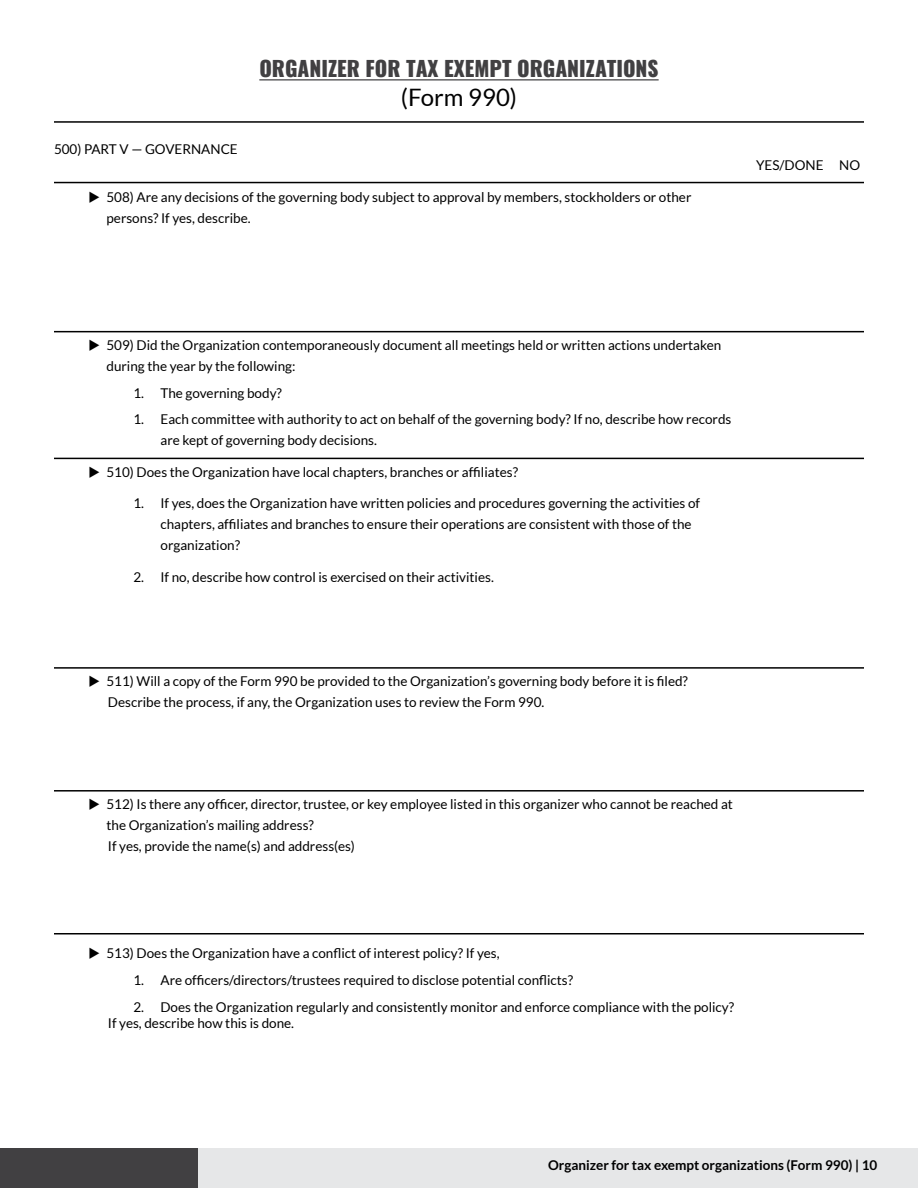
<style>
.page{position:relative;width:918px;height:1188px;background:#fff}
.page>*{position:absolute;margin:0;border:0;box-sizing:border-box;transform-origin:0 0}
.t1{font:24px "Lato";color:#000}
.t2{font:800 21px "Oswald";color:#414042}
.t3{font:13.5px/21px "Lato";color:#000}
.t4{font:700 13.5px "Lato";color:#000}
</style>
<div class="page">
<div style="left:0;top:1148px;width:198px;height:40px;background:#414042"></div>
<div style="left:198px;top:1148px;width:720px;height:40px;background:#e6e7e8"></div>
<hr style="left:259px;top:79px;width:400px;height:1px;background:#414042">
<hr style="left:54px;top:121px;width:810px;height:2px;background:#000">
<hr style="left:54px;top:182px;width:810px;height:1px;background:#000">
<hr style="left:54px;top:331px;width:810px;height:1px;background:#000">
<hr style="left:54px;top:458px;width:810px;height:1px;background:#000">
<hr style="left:54px;top:667px;width:810px;height:2px;background:#000">
<hr style="left:54px;top:790px;width:810px;height:2px;background:#000">
<hr style="left:54px;top:933px;width:810px;height:2px;background:#000">
<p class="t3" style="left:54px;top:139px;width:185px">500) PART V — GOVERNANCE</p>
<h2 class="t2" style="left:259px;top:54px;width:401px">ORGANIZER FOR TAX EXEMPT ORGANIZATIONS</h2>
<h1 class="t1" style="left:401px;top:84px;width:118px">(Form 990)</h1>
<p class="t3" style="left:107px;top:186px;width:586px">508) Are any decisions of the governing body subject to approval by members, stockholders or other persons? If yes, describe.</p>
<p class="t3" style="left:756px;top:155px;width:106px">YES/DONE NO</p>
<p class="t3" style="left:107px;top:335px;width:616px">509) Did the Organization contemporaneously document all meetings held or written actions undertaken during the year by the following:</p>
<p class="t3" style="left:134px;top:382px;width:150px">1. The governing body?</p>
<p class="t3" style="left:161px;top:409px;width:572px;text-indent:-27px">1. Each committee with authority to act on behalf of the governing body? If no, describe how records are kept of governing body decisions.</p>
<p class="t3" style="left:107px;top:461px;width:413px">510) Does the Organization have local chapters, branches or affiliates?</p>
<p class="t3" style="left:161px;top:493px;width:541px;text-indent:-27px">1. If yes, does the Organization have written policies and procedures governing the activities of chapters, affiliates and branches to ensure their operations are consistent with those of the organization?</p>
<p class="t3" style="left:134px;top:566px;width:362px">2. If no, describe how control is exercised on their activities.</p>
<p class="t3" style="left:107px;top:671px;width:583px">511) Will a copy of the Form 990 be provided to the Organization’s governing body before it is filed?<br>Describe the process, if any, the Organization uses to review the Form 990.</p>
<p class="t3" style="left:107px;top:794px;width:628px">512) Is there any officer, director, trustee, or key employee listed in this organizer who cannot be reached at the Organization’s mailing address?<br>If yes, provide the name(s) and address(es)</p>
<p class="t3" style="left:107px;top:943px;width:395px">513) Does the Organization have a conflict of interest policy? If yes,</p>
<p class="t3" style="left:134px;top:970px;width:441px">1. Are officers/directors/trustees required to disclose potential conflicts?</p>
<p class="t3" style="left:108px;top:999px;width:628px;line-height:16.2px;text-indent:26px">2. Does the Organization regularly and consistently monitor and enforce compliance with the policy?<br>If yes, describe how this is done.</p>
<p class="t4" style="left:548px;top:1157px;width:331px">Organizer for tax exempt organizations (Form 990) | 10</p>
</div>
